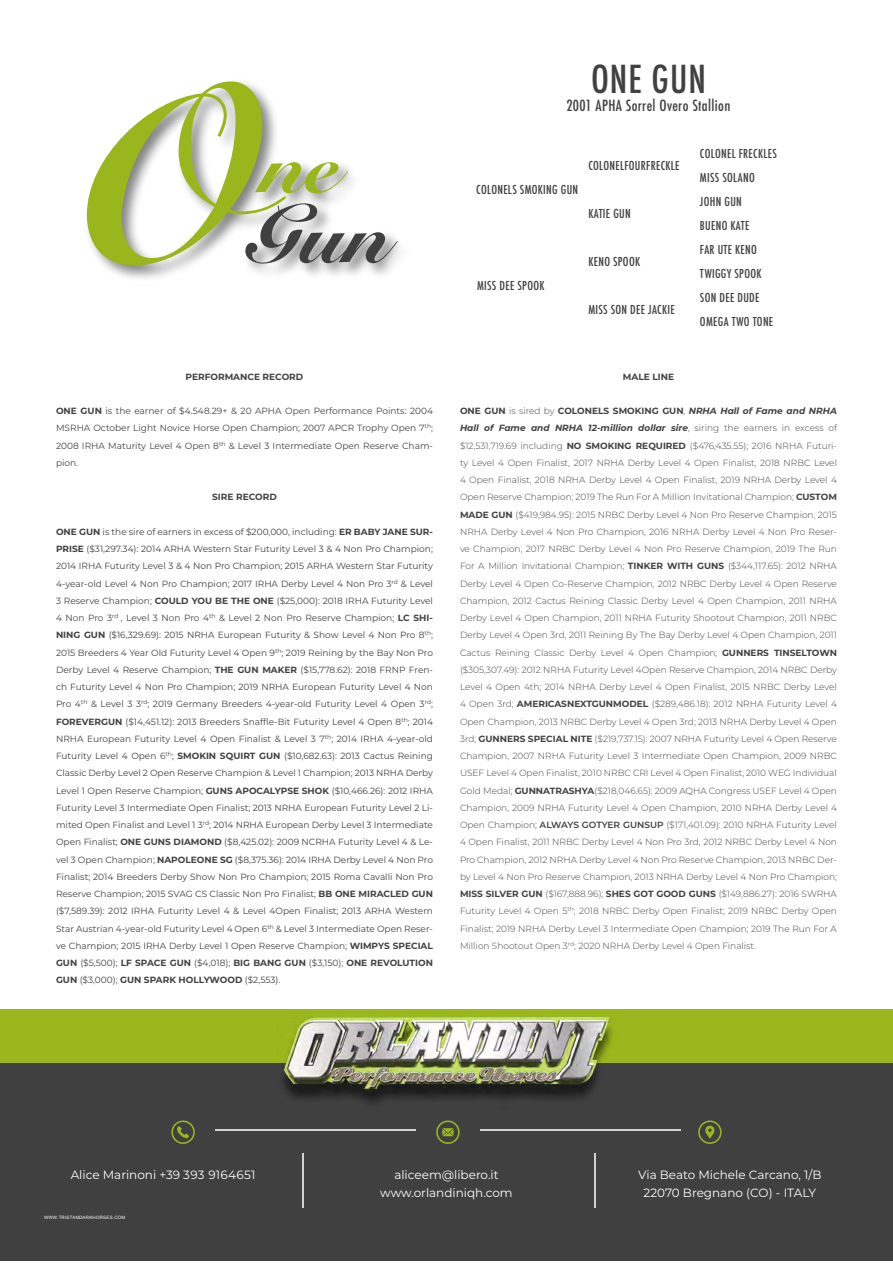
<style>
.page{position:relative;width:893px;height:1263px;background:#fff}
.page>*{position:absolute;margin:0;border:0;box-sizing:border-box;transform-origin:0 0}
.t1{font:500 condensed 37.5px "Futura";letter-spacing:.025em;color:#414141}
.t2{font:500 condensed 15px "Futura";letter-spacing:.025em;color:#414141}
.t3{font:500 condensed 12px/24px "Futura";letter-spacing:.025em;color:#414141}
.t4{font:12px/18px "Montserrat";color:#fff;text-align:center}
.t5{font:300 9px/17.2px "Montserrat";color:#414141;text-align:justify}
.t6{font:9px/17.2px "Montserrat";color:#414141;text-align:justify}
.t7{font:700 9px "Montserrat";color:#414141}
.t8{font:4.5px "Arial";letter-spacing:.05em;color:#fff}
.s1{font-weight:700}
.s2{font-weight:700;font-style:italic}
.s3{font-weight:600}
</style>
<div class="page">
<div style="left:0;top:1063px;width:893px;height:198px;background:#404041"></div>
<hr style="left:215px;top:1129px;width:200px;height:2px;background:#d0d2d3">
<hr style="left:480px;top:1129px;width:201px;height:2px;background:#d0d2d3">
<hr style="left:302px;top:1153px;width:2px;height:54px;background:#d0d2d3">
<hr style="left:594px;top:1153px;width:2px;height:54px;background:#d0d2d3">
<svg style="left:436px;top:1120px;width:24px;height:24px"></svg>
<svg style="left:171px;top:1120px;width:24px;height:24px"></svg>
<svg style="left:698px;top:1120px;width:24px;height:24px"></svg>
<div style="left:0;top:1010px;width:893px;height:53px;background:#9ab71d"></div>
<img style="left:283px;top:1017px;width:330px;height:86px">
<img style="left:86px;top:211px;width:314px;height:68px">
<svg style="left:87px;top:81px;width:311px;height:184px"></svg>
<h1 class="t1" style="left:591px;top:55px;width:116px">ONE GUN</h1>
<h2 class="t2" style="left:566px;top:96px;width:166px">2001 APHA Sorrel Overo Stallion</h2>
<p class="t7" style="left:186px;top:370px;width:119px">PERFORMANCE RECORD</p>
<p class="t6" style="left:56px;top:402px;width:378px"><span class="s1">ONE GUN</span> is the earner of $4.548.29+ &amp; 20 APHA Open Performance Points: 2004<br>MSRHA October Light Novice Horse Open Champion; 2007 APCR Trophy Open 7<sup>th</sup>; 2008 IRHA Maturity Level 4 Open 8<sup>th</sup> &amp; Level 3 Intermediate Open Reserve Cham&shy;pion.</p>
<p class="t7" style="left:212px;top:491px;width:66px">SIRE RECORD</p>
<p class="t6" style="left:56px;top:523px;width:378px"><span class="s1">ONE GUN</span> is the sire of earners in excess of $200,000, including: <span class="s1">ER BABY JANE SUR-PRISE</span> ($31,297.34): 2014 ARHA Western Star Futurity Level 3 &amp; 4 Non Pro Champion; 2014 IRHA Futurity Level 3 &amp; 4 Non Pro Champion; 2015 ARHA Western Star Futurity 4-year-old Level 4 Non Pro Champion; 2017 IRHA Derby Level 4 Non Pro 3<sup>rd</sup> &amp; Level 3 Reserve Champion; <span class="s1">COULD YOU BE THE ONE</span> ($25,000): 2018 IRHA Futurity Level 4 Non Pro 3<sup>rd</sup> , Level 3 Non Pro 4<sup>th</sup> &amp; Level 2 Non Pro Reserve Champion; <span class="s1">LC SHI-NING GUN</span> ($16,329.69): 2015 NRHA European Futurity &amp; Show Level 4 Non Pro 8<sup>th</sup>; 2015 Breeders 4 Year Old Futurity Level 4 Open 9<sup>th</sup>; 2019 Reining by the Bay Non Pro Derby Level 4 Reserve Champion; <span class="s1">THE GUN MAKER</span> ($15,778.62): 2018 FRNP Fren&shy;ch Futurity Level 4 Non Pro Champion; 2019 NRHA European Futurity Level 4 Non Pro 4<sup>th</sup> &amp; Level 3 3<sup>rd</sup>; 2019 Germany Breeders 4-year-old Futurity Level 4 Open 3<sup>rd</sup>; <span class="s1">FOREVERGUN</span> ($14,451.12): 2013 Breeders Snaffle-Bit Futurity Level 4 Open 8<sup>th</sup>; 2014<br>NRHA European Futurity Level 4 Open Finalist &amp; Level 3 7<sup>th</sup>; 2014 IRHA 4-year-old Futurity Level 4 Open 6<sup>th</sup>; <span class="s1">SMOKIN SQUIRT GUN</span> ($10,682.63): 2013 Cactus Reining Classic Derby Level 2 Open Reserve Champion &amp; Level 1 Champion; 2013 NRHA Derby Level 1 Open Reserve Champion; <span class="s1">GUNS APOCALYPSE SHOK</span> ($10,466.26): 2012 IRHA Futurity Level 3 Intermediate Open Finalist; 2013 NRHA European Futurity Level 2 Li&shy;mited Open Finalist and Level 1 3<sup>rd</sup>; 2014 NRHA European Derby Level 3 Intermediate Open Finalist; <span class="s1">ONE GUNS DIAMOND</span> ($8,425.02): 2009 NCRHA Futurity Level 4 &amp; Le&shy;vel 3 Open Champion; <span class="s1">NAPOLEONE SG</span> ($8,375.36): 2014 IRHA Derby Level 4 Non Pro Finalist; 2014 Breeders Derby Show Non Pro Champion; 2015 Roma Cavalli Non Pro Reserve Champion; 2015 SVAG CS Classic Non Pro Finalist; <span class="s1">BB ONE MIRACLED GUN </span>($7,589.39): 2012 IRHA Futurity Level 4 &amp; Level 4Open Finalist; 2013 ARHA Western Star Austrian 4-year-old Futurity Level 4 Open 6<sup>th</sup> &amp; Level 3 Intermediate Open Reser&shy;ve Champion; 2015 IRHA Derby Level 1 Open Reserve Champion; <span class="s1">WIMPYS SPECIAL GUN</span> ($5,500); <span class="s1">LF SPACE GUN</span> ($4,018); <span class="s1">BIG BANG GUN</span> ($3,150); <span class="s1">ONE REVOLUTION GUN</span> ($3,000); <span class="s1">GUN SPARK HOLLYWOOD</span> ($2,553).</p>
<h3 class="t3" style="left:476px;top:178px;width:103px">COLONELS SMOKING GUN</h3>
<h3 class="t3" style="left:477px;top:274px;width:69px">MISS DEE SPOOK</h3>
<h3 class="t3" style="left:588px;top:154px;width:93px">COLONELFOURFRECKLE</h3>
<h3 class="t3" style="left:588px;top:202px;width:44px">KATIE GUN</h3>
<h3 class="t3" style="left:588px;top:250px;width:53px">KENO SPOOK</h3>
<h3 class="t3" style="left:588px;top:298px;width:88px">MISS SON DEE JACKIE</h3>
<h3 class="t3" style="left:700px;top:142px;width:78px">COLONEL FRECKLES<br>MISS SOLANO<br>JOHN GUN<br>BUENO KATE<br>FAR UTE KENO<br>TWIGGY SPOOK<br>SON DEE DUDE<br>OMEGA TWO TONE</h3>
<p class="t7" style="left:623px;top:370px;width:53px">MALE LINE</p>
<p class="t5" style="left:460px;top:402px;width:378px"><span class="s1">ONE GUN</span> is sired by <span class="s1">COLONELS SMOKING GUN</span>, <span class="s2">NRHA Hall of Fame and NRHA Hall of Fame and NRHA 12-million dollar sire</span>, siring the earners in excess of $12,531,719.69 including <span class="s1">NO SMOKING REQUIRED</span> ($476,435.55); 2016 NRHA Futuri&shy;ty Level 4 Open Finalist, 2017 NRHA Derby Level 4 Open Finalist, 2018 NRBC Level 4 Open Finalist, 2018 NRHA Derby Level 4 Open Finalist, 2019 NRHA Derby Level 4<br>Open Reserve Champion; 2019 The Run For A Million Invitational Champion; <span class="s1">CUSTOM MADE GUN</span> ($419,984.95): 2015 NRBC Derby Level 4 Non Pro Reserve Champion, 2015<br>NRHA Derby Level 4 Non Pro Champion, 2016 NRHA Derby Level 4 Non Pro Reser&shy;ve Champion, 2017 NRBC Derby Level 4 Non Pro Reserve Champion, 2019 The Run For A Million Invitational Champion; <span class="s1">TINKER WITH GUNS</span> ($344,117.65): 2012 NRHA Derby Level 4 Open Co-Reserve Champion, 2012 NRBC Derby Level 4 Open Reserve Champion, 2012 Cactus Reining Classic Derby Level 4 Open Champion, 2011 NRHA Derby Level 4 Open Champion, 2011 NRHA Futurity Shootout Champion, 2011 NRBC Derby Level 4 Open 3rd, 2011 Reining By The Bay Derby Level 4 Open Champion, 2011<br>Cactus Reining Classic Derby Level 4 Open Champion; <span class="s1">GUNNERS TINSELTOWN </span>($305,307.49): 2012 NRHA Futurity Level 4Open Reserve Champion, 2014 NRBC Derby Level 4 Open 4th; 2014 NRHA Derby Level 4 Open Finalist, 2015 NRBC Derby Level 4 Open 3rd; <span class="s1">AMERICASNEXTGUNMODEL</span> ($289,486.18): 2012 NRHA Futurity Level 4<br>Open Champion, 2013 NRBC Derby Level 4 Open 3rd; 2013 NRHA Derby Level 4 Open 3rd; <span class="s1">GUNNERS SPECIAL NITE</span> ($219,737.15): 2007 NRHA Futurity Level 4 Open Reserve Champion, 2007 NRHA Futurity Level 3 Intermediate Open Champion, 2009 NRBC USEF Level 4 Open Finalist, 2010 NRBC CRI Level 4 Open Finalist, 2010 WEG Individual Gold Medal; <span class="s1">GUNNATRASHYA</span>($218,046.65): 2009 AQHA Congress USEF Level 4 Open Champion, 2009 NRHA Futurity Level 4 Open Champion, 2010 NRHA Derby Level 4<br>Open Champion; <span class="s3">ALWAYS GOTYER GUNSUP</span> ($171,401.09): 2010 NRHA Futurity Level 4 Open Finalist, 2011 NRBC Derby Level 4 Non Pro 3rd, 2012 NRBC Derby Level 4 Non Pro Champion, 2012 NRHA Derby Level 4 Non Pro Reserve Champion, 2013 NRBC Der&shy;by Level 4 Non Pro Reserve Champion, 2013 NRHA Derby Level 4 Non Pro Champion; <span class="s1">MISS SILVER GUN</span> ($167,888.96); <span class="s1">SHES GOT GOOD GUNS</span> ($149,886.27): 2016 SWRHA Futurity Level 4 Open 5<sup>th</sup>; 2018 NRBC Derby Open Finalist; 2019 NRBC Derby Open Finalist; 2019 NRHA Derby Level 3 Intermediate Open Champion; 2019 The Run For A Million Shootout Open 3<sup>rd</sup>; 2020 NRHA Derby Level 4 Open Finalist.</p>
<h3 class="t4" style="left:71px;top:1165px;width:186px">Alice Marinoni +39 393 9164651</h3>
<h3 class="t4" style="left:380px;top:1165px;width:134px">aliceem@libero.it www.orlandiniqh.com</h3>
<h3 class="t4" style="left:638px;top:1165px;width:185px">Via Beato Michele Carcano, 1/B<br>22070 Bregnano (CO) - ITALY</h3>
<p class="t8" style="left:44px;top:1214px;width:83px">WWW.TRISTANDARKHORSES.COM</p>
</div>
